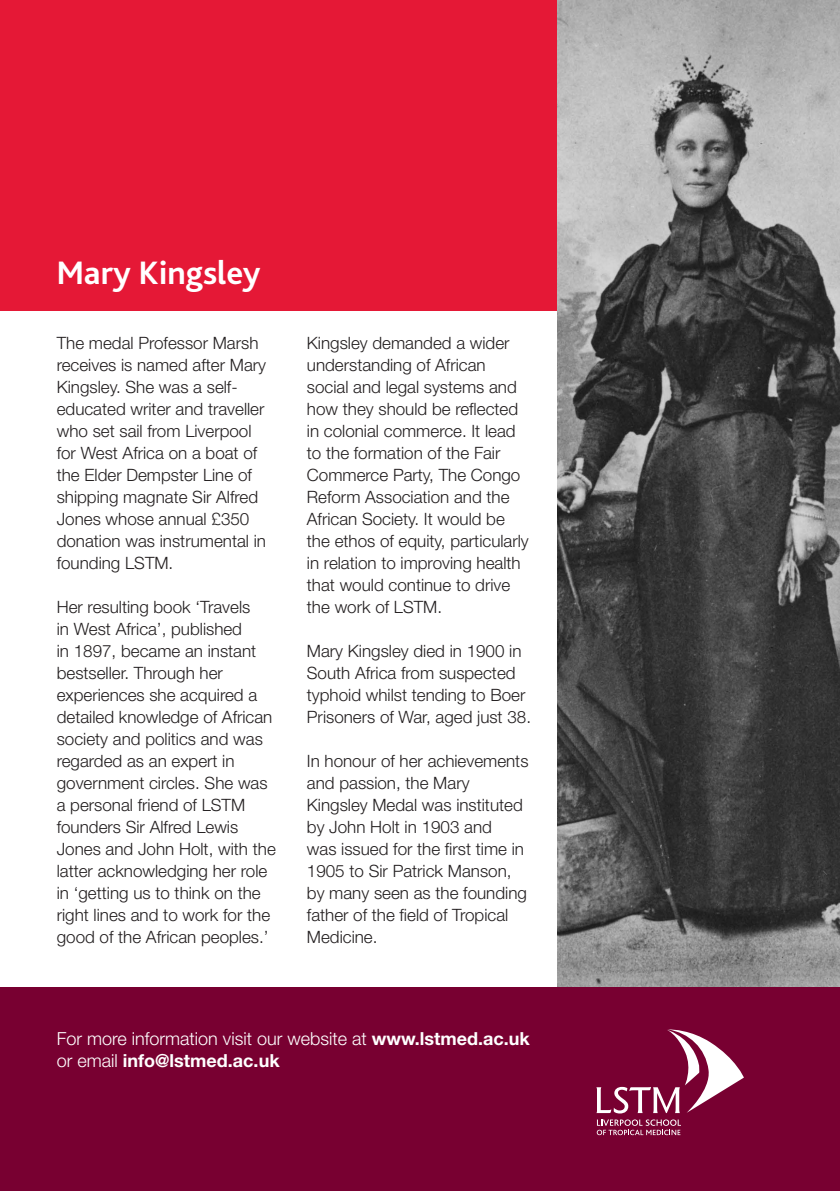
<style>
.page{position:relative;width:840px;height:1191px;background:#fff}
.page>*{position:absolute;margin:0;border:0;box-sizing:border-box;transform-origin:0 0}
.t1{font:700 34px "Bliss";color:#fff}
.t2{font:300 18px "Helvetica Neue LT Std";color:#fff}
.t3{font:700 18px "Helvetica Neue LT Std";color:#fff}
.t4{font:300 17px/22px "Helvetica Neue LT Std";color:#231f20}
.s1{font-weight:700}
.s2{font-weight:300}
</style>
<div class="page">
<div style="left:0;top:0;width:556px;height:310px;background:#e51836"></div>
<img style="left:556px;top:0;width:283px;height:988px">
<div style="left:0;top:988px;width:839px;height:203px;background:#780031"></div>
<svg style="left:596px;top:1029px;width:147px;height:84px"></svg>
<svg style="left:596px;top:1119px;width:84px;height:16px"></svg>
<p class="t1" style="left:57px;top:255px;width:205px">Mary Kingsley</p>
<p class="t4" style="left:57px;top:331px;width:211px">The medal Professor Marsh receives is named after Mary<br>Kingsley. She was a self&shy;educated writer and traveller who set sail from Liverpool for West Africa on a boat of the Elder Dempster Line of shipping magnate Sir Alfred<br>Jones whose annual £350 donation was instrumental in founding LSTM.</p>
<p class="t4" style="left:57px;top:595px;width:220px">Her resulting book ‘Travels<br>in West Africa’, published<br>in 1897, became an instant bestseller. Through her experiences she acquired a detailed knowledge of African society and politics and was regarded as an expert in government circles. She was a personal friend of LSTM founders Sir Alfred Lewis<br>Jones and John Holt, with the latter acknowledging her role in ‘getting us to think on the right lines and to work for the good of the African peoples.’</p>
<p class="t4" style="left:307px;top:331px;width:223px">Kingsley demanded a wider understanding of African social and legal systems and how they should be reflected in colonial commerce. It lead to the formation of the Fair<br>Commerce Party, The Congo<br>Reform Association and the<br>African Society. It would be the ethos of equity, particularly in relation to improving health that would continue to drive the work of LSTM.</p>
<p class="t4" style="left:307px;top:639px;width:225px">Mary Kingsley died in 1900 in<br>South Africa from suspected typhoid whilst tending to Boer<br>Prisoners of War, aged just 38.</p>
<p class="t4" style="left:307px;top:749px;width:223px">In honour of her achievements and passion, the Mary<br>Kingsley Medal was instituted by John Holt in 1903 and<br>was issued for the first time in<br>1905 to Sir Patrick Manson, by many seen as the founding father of the field of Tropical<br>Medicine.</p>
<p class="t2" style="left:57px;top:1027px;width:474px">For more information visit our website at <span class="s1">www.lstmed.ac.uk</span></p>
<p class="t3" style="left:57px;top:1049px;width:224px"><span class="s2">or email</span> info@lstmed.ac.uk</p>
</div>
